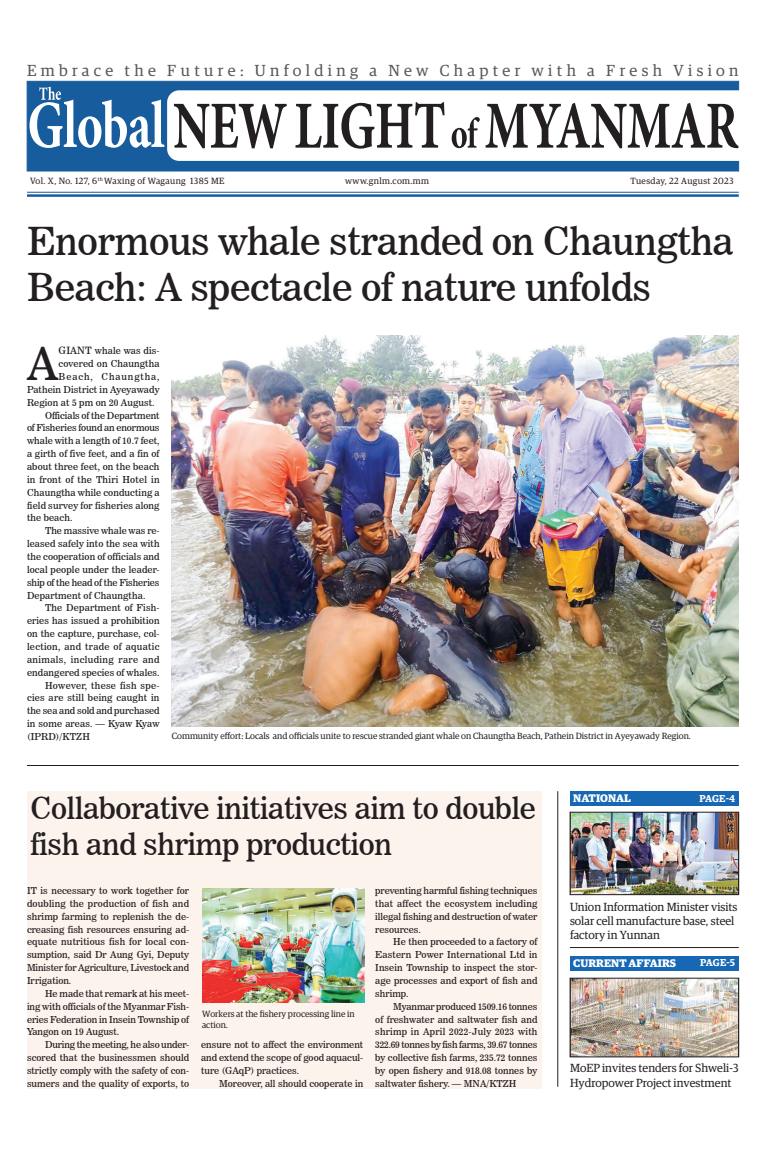
<style>
.page{position:relative;width:773px;height:1152px;background:#fff}
.page>*{position:absolute;margin:0;border:0;box-sizing:border-box;transform-origin:0 0}
._1st_Drop{font:45.3px "News 706 BT Roman C";color:#231f20}
._3_Clm_Head{font:38.4px/46.1px "News 706 BT Roman C";letter-spacing:-.01em;color:#231f20}
._3_Clm_Head-2{font:30px/36px "News 706 BT Roman C";letter-spacing:-.01em;color:#231f20}
.t1{font:16px "Guardian Egyp";letter-spacing:.27em;color:#57585a}
.t2{font:11.8px/14.1px "Guardian Egyp";color:#231f20}
.t3{font:700 11px "Guardian Egyp";letter-spacing:.005em;color:#fff}
.Spill_Style{font:600 10px "Guardian Egyp";letter-spacing:-.01em;color:#fff}
._2nd_Body{font:9.5px/12.9px "News 706 BT Roman C";color:#231f20;text-align:justify}
.Normal_Para{font:9.5px/12.9px "News 706 BT Roman C";letter-spacing:-.015em;color:#231f20;text-align:justify}
._1st_Drop-2{font:9.5px "News 706 BT Roman C";letter-spacing:.01em;color:#231f20}
._1st_Drop-3{font:9.5px "News 706 BT Roman C";letter-spacing:.09em;color:#231f20}
.t4{font:9px/10.8px "Guardian Egyp";color:#231f20}
.t5{font:9px "Guardian Egyp";letter-spacing:.04em;color:#231f20}
.s1{font-size:10px}
</style>
<div class="page">
<div style="left:27px;top:791px;width:514px;height:298px;background:#fdf3ed"></div>
<hr style="left:27px;top:192px;width:711px;height:1px;background:#175d9e">
<hr style="left:27px;top:194px;width:711px;height:3px;background:#175d9e">
<div style="left:27px;top:81px;width:711px;height:90px;background:#175d9e;border:1px solid #175d9e"></div>
<svg style="left:167px;top:90px;width:573px;height:71px;background:#f9fbfc"></svg>
<svg style="left:174px;top:102px;width:564px;height:47px;background:#b2b1b1"></svg>
<svg style="left:30px;top:87px;width:134px;height:61px"></svg>
<div style="left:570px;top:791px;width:168px;height:15px;background:#1768b4"></div>
<div style="left:570px;top:956px;width:168px;height:15px;background:#1768b4"></div>
<img style="left:572px;top:814px;width:164px;height:79px">
<div style="left:570px;top:812px;width:168px;height:83px;border:1px solid #231f20"></div>
<img style="left:572px;top:980px;width:164px;height:75px">
<div style="left:570px;top:978px;width:168px;height:79px;border:1px solid #231f20"></div>
<img style="left:172px;top:335px;width:566px;height:392px">
<img style="left:202px;top:888px;width:163px;height:115px">
<hr style="left:27px;top:765px;width:711px;height:1px;background:#231f20">
<hr style="left:557px;top:791px;width:1px;height:296px;background:#231f20">
<hr style="left:570px;top:947px;width:168px;height:1px;background:#231f20">
<p class="t1" style="left:27px;top:59px;width:713px">Embrace the Future: Unfolding a New Chapter with a Fresh Vision</p>
<p class="t5" style="left:30px;top:175px;width:196px">Vol. X, No. 127, 6<sup>th</sup> Waxing of Wagaung 1385 ME</p>
<p class="t5" style="left:345px;top:175px;width:85px">www.gnlm.com.mm</p>
<p class="t5" style="left:630px;top:175px;width:105px">Tuesday, 22 August 2023</p>
<p class="_3_Clm_Head" style="left:27px;top:218px;width:708px">Enormous whale stranded on Chaungtha<br>Beach: A spectacle of nature unfolds</p>
<p class="_1st_Drop" style="left:27px;top:337px;width:32px">A</p>
<p class="_1st_Drop-2" style="left:59px;top:345px;width:102px"><span class="s1">GIANT</span> whale was dis-</p>
<p class="_1st_Drop-2" style="left:59px;top:358px;width:102px">covered on Chaungtha</p>
<p class="_1st_Drop-3" style="left:59px;top:371px;width:102px">Beach, Chaungtha,</p>
<p class="_1st_Drop-2" style="left:27px;top:384px;width:134px">Pathein District in Ayeyawady</p>
<p class="_1st_Drop-2" style="left:27px;top:397px;width:129px">Region at 5 pm on 20 August.</p>
<p class="_2nd_Body" style="left:27px;top:409px;width:134px;text-indent:18px">Officials of the Department of Fisheries found an enormous whale with a length of 10.7 feet, a girth of five feet, and a fin of about three feet, on the beach in front of the Thiri Hotel in Chaungtha while conducting a field survey for fisheries along the beach.</p>
<p class="_2nd_Body" style="left:27px;top:524px;width:134px;text-indent:18px">The massive whale was re&shy;leased safely into the sea with the cooperation of officials and local people under the leader&shy;ship of the head of the Fisheries Department of Chaungtha.</p>
<p class="_2nd_Body" style="left:27px;top:601px;width:134px;text-indent:18px">The Department of Fish&shy;eries has issued a prohibition on the capture, purchase, col&shy;lection, and trade of aquatic animals, including rare and endangered species of whales.</p>
<p class="_2nd_Body" style="left:27px;top:679px;width:134px;text-indent:18px">However, these fish spe&shy;cies are still being caught in the sea and sold and purchased in some areas. — Kyaw Kyaw (IPRD)/KTZH</p>
<p class="t4" style="left:172px;top:730px;width:520px">Community effort: Locals and officials unite to rescue stranded giant whale on Chaungtha Beach, Pathein District in Ayeyawady Region.</p>
<p class="_3_Clm_Head-2" style="left:31px;top:790px;width:507px">Collaborative initiatives aim to double fish and shrimp production</p>
<p class="t3" style="left:573px;top:790px;width:59px">NATIONAL</p>
<p class="Spill_Style" style="left:699px;top:791px;width:37px">PAGE-4</p>
<p class="Normal_Para" style="left:27px;top:884px;width:164px">IT is necessary to work together for doubling the production of fish and shrimp farming to replenish the de&shy;creasing fish resources ensuring ad&shy;equate nutritious fish for local con&shy;sumption, said Dr Aung Gyi, Deputy Minister for Agriculture, Livestock and Irrigation.</p>
<p class="_2nd_Body" style="left:27px;top:987px;width:164px;text-indent:18px">He made that remark at his meet&shy;ing with officials of the Myanmar Fish&shy;eries Federation in Insein Township of Yangon on 19 August.</p>
<p class="_2nd_Body" style="left:27px;top:1038px;width:164px;text-indent:18px">During the meeting, he also under&shy;scored that the businessmen should strictly comply with the safety of con&shy;sumers and the quality of exports, to</p>
<p class="_2nd_Body" style="left:201px;top:1038px;width:164px">ensure not to affect the environment and extend the scope of good aquacul&shy;ture (GAqP) practices.</p>
<p class="t4" style="left:202px;top:1008px;width:154px">Workers at the fishery processing line in action.</p>
<p class="_2nd_Body" style="left:219px;top:1077px;width:146px">Moreover, all should cooperate in</p>
<p class="_2nd_Body" style="left:375px;top:884px;width:164px">preventing harmful fishing techniques that affect the ecosystem including illegal fishing and destruction of water resources.</p>
<p class="_2nd_Body" style="left:375px;top:936px;width:164px;text-indent:18px">He then proceeded to a factory of Eastern Power International Ltd in Insein Township to inspect the stor&shy;age processes and export of fish and shrimp.</p>
<p class="_2nd_Body" style="left:375px;top:1000px;width:164px;text-indent:18px">Myanmar produced 1509.16 tonnes of freshwater and saltwater fish and shrimp in April 2022-July 2023 with 322.69 tonnes by fish farms, 39.67 tonnes by collective fish farms, 235.72 tonnes by open fishery and 918.08 tonnes by saltwater fishery. — MNA/KTZH</p>
<p class="t2" style="left:570px;top:899px;width:169px">Union Information Minister visits solar cell manufacture base, steel factory in Yunnan</p>
<p class="t3" style="left:573px;top:955px;width:104px">CURRENT AFFAIRS</p>
<p class="Spill_Style" style="left:700px;top:956px;width:37px">PAGE-5</p>
<p class="t2" style="left:570px;top:1061px;width:170px">MoEP invites tenders for Shweli-3<br>Hydropower Project investment</p>
</div>
